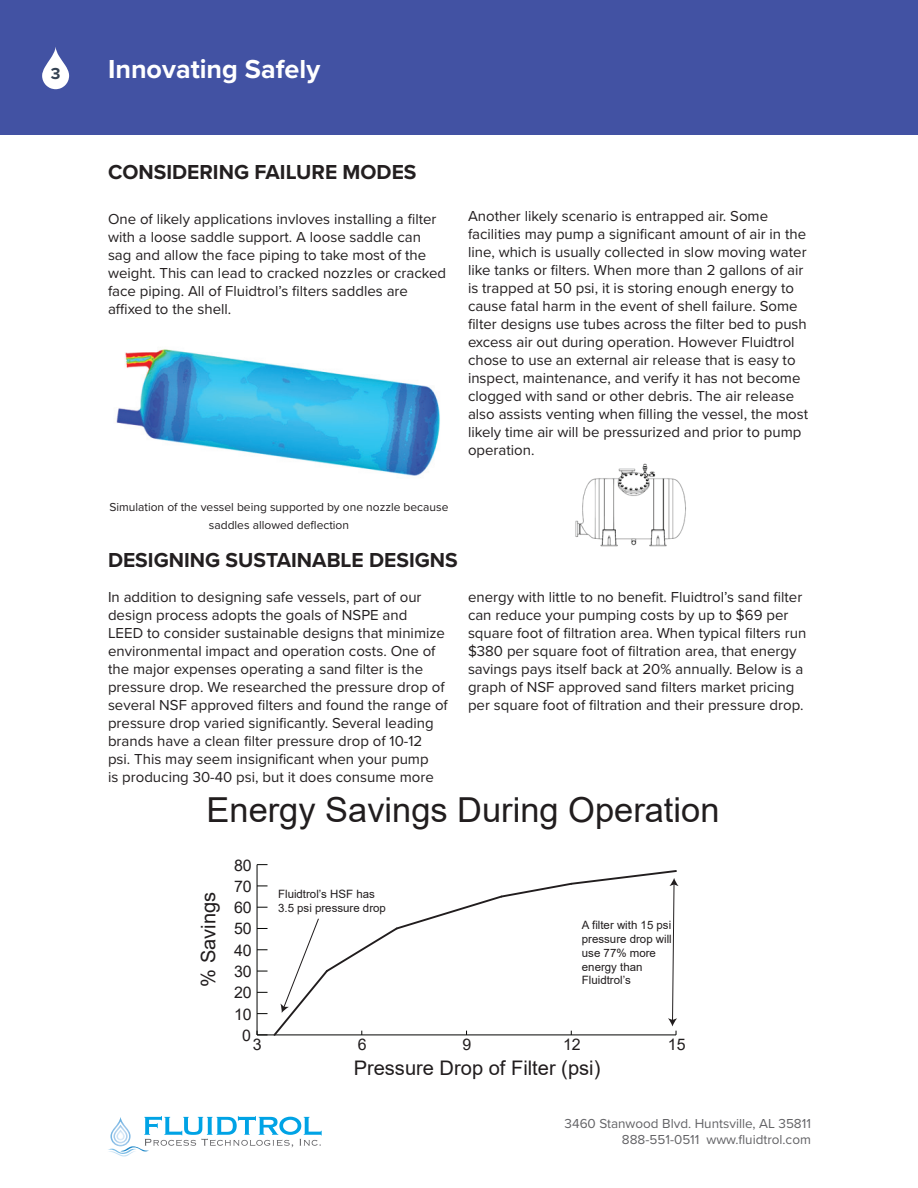
<style>
.page{position:relative;width:918px;height:1188px;background:#fff}
.page>*{position:absolute;margin:0;border:0;box-sizing:border-box;transform-origin:0 0}
.t1{font:34.5px "Arial";color:#211d1e}
.t2{font:700 27px "Proxima Nova";color:#fff}
.t3{font:700 21px "Proxima Nova";color:#231f20}
.t4{font:20.1px "Arial";color:#211d1e}
.t5{font:700 16.5px "Proxima Nova";color:#344151}
.t6{font:15.9px "Arial";color:#211d1e}
.t7{font:15px/18px "Proxima Nova";color:#231f20}
.t8{font:13.5px/16.2px "Proxima Nova";color:#636366;text-align:right}
.t9{font:12px/18px "Proxima Nova";color:#231f20;text-align:center}
.t10{font:11.55px/13.8px "Arial";color:#211d1e}
</style>
<div class="page">
<div style="left:0;top:0;width:918px;height:135px;background:#4252a3"></div>
<img style="left:42px;top:47px;width:27px;height:42px">
<svg style="left:108px;top:1116px;width:214px;height:41px"></svg>
<img style="left:116px;top:349px;width:324px;height:127px">
<img style="left:575px;top:463px;width:111px;height:84px">
<svg style="left:257px;top:864px;width:422px;height:172px"></svg>
<p class="t5" style="left:51px;top:61px;width:11px">3</p>
<h2 class="t2" style="left:108px;top:49px;width:214px">Innovating Safely</h2>
<h3 class="t3" style="left:108px;top:156px;width:310px">CONSIDERING FAILURE MODES</h3>
<p class="t7" style="left:108px;top:209px;width:340px">One of likely applications invloves installing a filter with a loose saddle support. A loose saddle can sag and allow the face piping to take most of the weight. This can lead to cracked nozzles or cracked face piping. All of Fluidtrol’s filters saddles are affixed to the shell.</p>
<p class="t7" style="left:468px;top:207px;width:342px">Another likely scenario is entrapped air. Some facilities may pump a significant amount of air in the line, which is usually collected in slow moving water like tanks or filters. When more than 2 gallons of air is trapped at 50 psi, it is storing enough energy to cause fatal harm in the event of shell failure. Some filter designs use tubes across the filter bed to push excess air out during operation. However Fluidtrol chose to use an external air release that is easy to inspect, maintenance, and verify it has not become clogged with sand or other debris. The air release also assists venting when filling the vessel, the most likely time air will be pressurized and prior to pump operation.</p>
<p class="t9" style="left:109px;top:497px;width:341px">Simulation of the vessel being supported by one nozzle because saddles allowed deflection</p>
<h3 class="t3" style="left:108px;top:545px;width:351px">DESIGNING SUSTAINABLE DESIGNS</h3>
<p class="t7" style="left:108px;top:587px;width:341px">In addition to designing safe vessels, part of our design process adopts the goals of NSPE and<br>LEED to consider sustainable designs that minimize environmental impact and operation costs. One of the major expenses operating a sand filter is the pressure drop. We researched the pressure drop of several NSF approved filters and found the range of pressure drop varied significantly. Several leading brands have a clean filter pressure drop of 10-12 psi. This may seem insignificant when your pump<br>is producing 30-40 psi, but it does consume more</p>
<p class="t7" style="left:468px;top:587px;width:340px">energy with little to no benefit. Fluidtrol’s sand filter can reduce your pumping costs by up to $69 per square foot of filtration area. When typical filters run $380 per square foot of filtration area, that energy savings pays itself back at 20% annually. Below is a graph of NSF approved sand filters market pricing per square foot of filtration and their pressure drop.</p>
<h1 class="t1" style="left:207px;top:786px;width:514px">Energy Savings During Operation</h1>
<h3 class="t4" style="left:195px;top:987px;width:96px;rotate:-90deg">% Savings</h3>
<p class="t6" style="left:234px;top:854px;width:19px">80</p>
<p class="t6" style="left:234px;top:875px;width:19px">70</p>
<p class="t6" style="left:234px;top:897px;width:19px">60</p>
<p class="t6" style="left:234px;top:918px;width:19px">50</p>
<p class="t6" style="left:234px;top:939px;width:19px">40</p>
<p class="t6" style="left:234px;top:961px;width:19px">30</p>
<p class="t6" style="left:234px;top:982px;width:19px">20</p>
<p class="t6" style="left:234px;top:1003px;width:19px">10</p>
<p class="t10" style="left:278px;top:887px;width:109px">Fluidtrol’s HSF has<br>3.5 psi pressure drop</p>
<p class="t10" style="left:582px;top:918px;width:91px">A filter with 15 psi pressure drop will use 77% more energy than<br>Fluidtrol’s</p>
<p class="t6" style="left:242px;top:1024px;width:10px">0</p>
<p class="t6" style="left:253px;top:1033px;width:10px">3</p>
<p class="t6" style="left:358px;top:1033px;width:10px">6</p>
<p class="t6" style="left:462px;top:1033px;width:10px">9</p>
<p class="t6" style="left:563px;top:1033px;width:19px">12</p>
<p class="t6" style="left:668px;top:1033px;width:19px">15</p>
<h3 class="t4" style="left:354px;top:1054px;width:248px">Pressure Drop of Filter (psi)</h3>
<p class="t8" style="left:565px;top:1115px;width:248px">3460 Stanwood Blvd. Huntsville, AL 35811<br>888-551-0511 www.fluidtrol.com</p>
</div>
